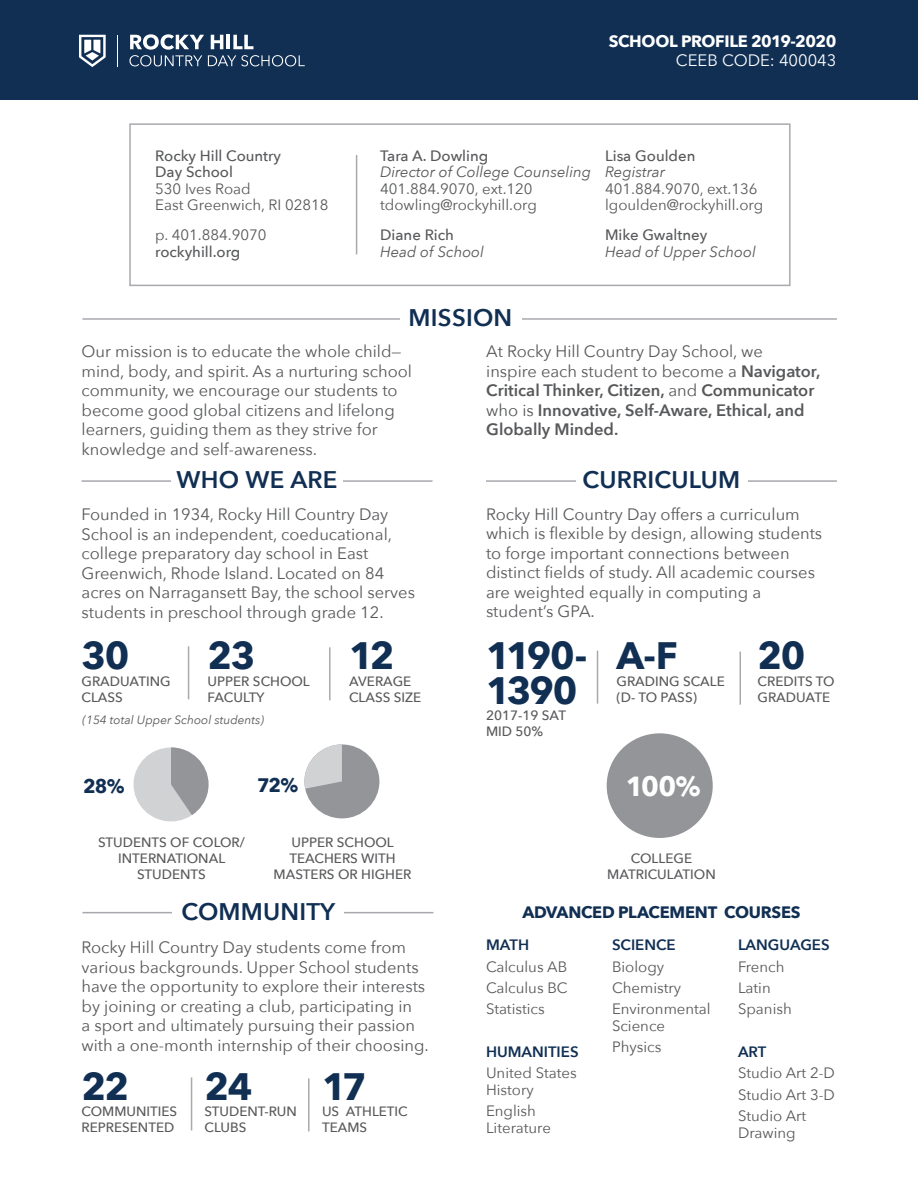
<style>
.page{position:relative;width:918px;height:1188px;background:#fff}
.page>*{position:absolute;margin:0;border:0;box-sizing:border-box;transform-origin:0 0}
.t1{font:700 38.1px "Avenir Next";letter-spacing:-.045em;color:#102f53}
.t2{font:700 38.1px/34.5px "Avenir Next";letter-spacing:-.075em;color:#102f53}
.t3{font:700 27.6px "Avenir Next";color:#fff}
.t4{font:600 24px "Avenir Next";letter-spacing:.01em;color:#102f53}
.t5{font:700 19.5px "Avenir Next";color:#102f53}
.t6{font:16.5px/19.5px "Avenir Next";color:#57585a}
.t7{font:600 16.5px/19.5px "Avenir Next";color:#57585a}
.t8{font:700 16.5px/19.5px "Avenir Next";letter-spacing:-.025em;color:#fff;text-align:right}
.t9{font:700 16.5px "Avenir Next";letter-spacing:-.015em;color:#102f53}
.t10{font:15px/16.5px "Avenir Next";color:#57585a}
.t11{font:italic 15px/16.5px "Avenir Next";color:#57585a}
.t12{font:600 15px "Avenir Next";color:#102f53}
.t13{font:500 13.5px/16.2px "Avenir Next";color:#57585a}
.t14{font:italic 12px "Avenir Next";color:#57585a}
.s1{font-weight:500}
.s2{font-weight:400}
.s3{font-style:italic}
.s4{font-weight:500;font-style:normal}
</style>
<div class="page">
<div style="left:129px;top:123px;width:662px;height:163px;border:2px solid #a8a9ad"></div>
<div style="left:0;top:0;width:918px;height:99px;background:#102f53"></div>
<hr style="left:82px;top:480px;width:351px;height:2px;background:#a8a9ad">
<div style="left:171px;top:464px;width:172px;height:30px;background:#fff"></div>
<hr style="left:188px;top:646px;width:1px;height:53px;background:#a8a9ad">
<hr style="left:329px;top:647px;width:2px;height:53px;background:#a8a9ad">
<svg style="left:133px;top:747px;width:76px;height:75px"></svg>
<div style="left:304px;top:744px;width:75px;height:74px;background:#939598;border-radius:50%"></div>
<svg style="left:304px;top:744px;width:38px;height:45px"></svg>
<hr style="left:82px;top:912px;width:351px;height:1px;background:#a8a9ad">
<div style="left:172px;top:896px;width:172px;height:30px;background:#fff"></div>
<hr style="left:191px;top:1077px;width:1px;height:53px;background:#a8a9ad">
<hr style="left:308px;top:1078px;width:2px;height:53px;background:#a8a9ad">
<hr style="left:486px;top:480px;width:351px;height:2px;background:#a8a9ad">
<div style="left:576px;top:464px;width:171px;height:30px;background:#fff"></div>
<hr style="left:597px;top:651px;width:1px;height:53px;background:#a8a9ad">
<hr style="left:740px;top:652px;width:1px;height:53px;background:#a8a9ad">
<div style="left:607px;top:733px;width:106px;height:105px;background:#939598;border-radius:50%"></div>
<hr style="left:82px;top:318px;width:755px;height:2px;background:#a8a9ad">
<div style="left:400px;top:302px;width:121px;height:30px;background:#fff"></div>
<svg style="left:79px;top:35px;width:27px;height:32px"></svg>
<hr style="left:118px;top:35px;width:1px;height:31px;background:#fff">
<svg style="left:129px;top:34px;width:176px;height:32px"></svg>
<hr style="left:356px;top:155px;width:1px;height:99px;background:#a8a9ad">
<p class="t10" style="left:155px;top:147px;width:175px"><span class="s1">Rocky Hill Country<br>Day School<br></span>530 Ives Road<br>East Greenwich, RI 02818</p>
<p class="t10" style="left:155px;top:226px;width:113px">p. 401.884.9070 <span class="s1">rockyhill.org</span></p>
<p class="t8" style="left:609px;top:31px;width:229px">SCHOOL PROFILE 2019-2020<br><span class="s2">CEEB CODE: 400043</span></p>
<p class="t10" style="left:380px;top:147px;width:212px"><span class="s1">Tara A. Dowling<br></span><span class="s3">Director of College Counseling<br></span>401.884.9070, ext.120 tdowling@rockyhill.org</p>
<p class="t11" style="left:380px;top:226px;width:105px"><span class="s4">Diane Rich<br></span>Head of School</p>
<p class="t10" style="left:605px;top:147px;width:160px"><span class="s1">Lisa Goulden<br></span><span class="s3">Registrar<br></span>401.884.9070, ext.136 lgoulden@rockyhill.org</p>
<p class="t11" style="left:605px;top:226px;width:152px"><span class="s4">Mike Gwaltney<br></span>Head of Upper School</p>
<p class="t4" style="left:409px;top:297px;width:105px">MISSION</p>
<p class="t6" style="left:82px;top:341px;width:332px">Our mission is to educate the whole child— mind, body, and spirit. As a nurturing school community, we encourage our students to become good global citizens and lifelong learners, guiding them as they strive for knowledge and self-awareness.</p>
<p class="t7" style="left:486px;top:341px;width:336px"><span class="s2">At Rocky Hill Country Day School, we<br>inspire each student to become a</span> Navigator, Critical Thinker, Citizen, <span class="s2">and</span> Communicator <span class="s2">who is</span> Innovative, Self-Aware, Ethical, and Globally Minded.</p>
<p class="t4" style="left:177px;top:459px;width:163px">WHO WE ARE</p>
<p class="t6" style="left:82px;top:504px;width:335px">Founded in 1934, Rocky Hill Country Day School is an independent, coeducational, college preparatory day school in East Greenwich, Rhode Island. Located on 84 acres on Narragansett Bay, the school serves students in preschool through grade 12.</p>
<p class="t1" style="left:82px;top:623px;width:49px">30</p>
<p class="t13" style="left:82px;top:672px;width:91px">GRADUATING<br>CLASS</p>
<p class="t1" style="left:208px;top:623px;width:49px">23</p>
<p class="t13" style="left:208px;top:672px;width:104px">UPPER SCHOOL<br>FACULTY</p>
<p class="t14" style="left:82px;top:710px;width:183px">(154 total Upper School students)</p>
<p class="t5" style="left:83px;top:769px;width:43px">28%</p>
<p class="t5" style="left:257px;top:768px;width:43px">72%</p>
<p class="t1" style="left:349px;top:623px;width:47px">12</p>
<p class="t13" style="left:349px;top:672px;width:74px">AVERAGE<br>CLASS SIZE</p>
<p class="t13" style="left:98px;top:834px;width:149px;text-align:center">STUDENTS OF COLOR/<br>INTERNATIONAL<br>STUDENTS</p>
<p class="t13" style="left:274px;top:834px;width:139px;text-align:center">UPPER SCHOOL<br>TEACHERS WITH<br>MASTERS OR HIGHER</p>
<p class="t4" style="left:181px;top:891px;width:155px">COMMUNITY</p>
<p class="t6" style="left:82px;top:937px;width:349px">Rocky Hill Country Day students come from various backgrounds. Upper School students have the opportunity to explore their interests by joining or creating a club, participating in<br>a sport and ultimately pursuing their passion with a one-month internship of their choosing.</p>
<p class="t1" style="left:82px;top:1054px;width:49px">22</p>
<p class="t13" style="left:82px;top:1103px;width:97px">COMMUNITIES<br>REPRESENTED</p>
<p class="t1" style="left:205px;top:1054px;width:49px">24</p>
<p class="t13" style="left:205px;top:1103px;width:94px">STUDENT-RUN<br>CLUBS</p>
<p class="t1" style="left:322px;top:1054px;width:46px">17</p>
<p class="t13" style="left:322px;top:1103px;width:87px">US ATHLETIC<br>TEAMS</p>
<p class="t4" style="left:583px;top:459px;width:159px">CURRICULUM</p>
<p class="t6" style="left:486px;top:504px;width:338px">Rocky Hill Country Day offers a curriculum which is flexible by design, allowing students to forge important connections between distinct fields of study. All academic courses are weighted equally in computing a student’s GPA.</p>
<p class="t1" style="left:616px;top:623px;width:63px">A-F</p>
<p class="t13" style="left:616px;top:672px;width:110px">GRADING SCALE</p>
<p class="t13" style="left:616px;top:689px;width:82px">(D- TO PASS)</p>
<p class="t2" style="left:486px;top:638px;width:103px">1190-<br>1390</p>
<p class="t13" style="left:486px;top:707px;width:82px">2017-19 SAT<br>MID 50%</p>
<p class="t1" style="left:758px;top:623px;width:49px">20</p>
<p class="t13" style="left:758px;top:672px;width:79px">CREDITS TO<br>GRADUATE</p>
<p class="t3" style="left:626px;top:763px;width:76px">100%</p>
<p class="t13" style="left:607px;top:850px;width:110px;text-align:center">COLLEGE<br>MATRICULATION</p>
<p class="t9" style="left:522px;top:898px;width:280px">ADVANCED PLACEMENT COURSES</p>
<p class="t12" style="left:486px;top:932px;width:45px">MATH</p>
<p class="t10" style="left:486px;top:957px;width:83px">Calculus AB</p>
<p class="t10" style="left:486px;top:979px;width:83px">Calculus BC</p>
<p class="t10" style="left:486px;top:1000px;width:60px">Statistics</p>
<p class="t12" style="left:486px;top:1039px;width:94px">HUMANITIES</p>
<p class="t10" style="left:486px;top:1064px;width:92px">United States<br>History</p>
<p class="t10" style="left:486px;top:1102px;width:66px">English<br>Literature</p>
<p class="t12" style="left:612px;top:932px;width:65px">SCIENCE</p>
<p class="t10" style="left:612px;top:957px;width:54px">Biology</p>
<p class="t10" style="left:612px;top:979px;width:71px">Chemistry</p>
<p class="t10" style="left:612px;top:1000px;width:100px">Environmental<br>Science</p>
<p class="t10" style="left:612px;top:1038px;width:51px">Physics</p>
<p class="t12" style="left:738px;top:932px;width:93px">LANGUAGES</p>
<p class="t10" style="left:738px;top:957px;width:48px">French</p>
<p class="t10" style="left:738px;top:979px;width:34px">Latin</p>
<p class="t10" style="left:738px;top:1000px;width:55px">Spanish</p>
<p class="t12" style="left:738px;top:1039px;width:30px">ART</p>
<p class="t10" style="left:738px;top:1064px;width:98px">Studio Art 2-D</p>
<p class="t10" style="left:738px;top:1086px;width:98px">Studio Art 3-D</p>
<p class="t10" style="left:738px;top:1107px;width:70px">Studio Art<br>Drawing</p>
</div>
